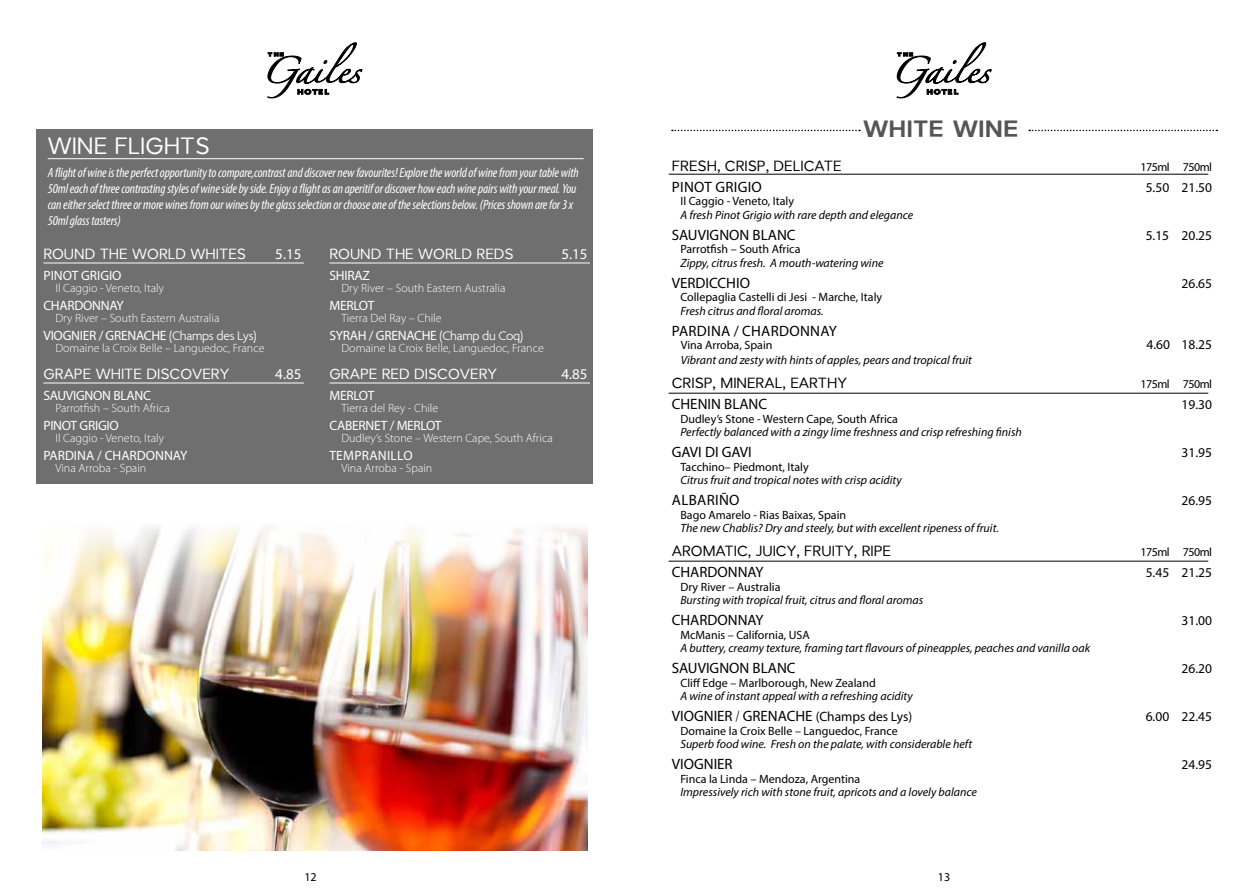
<style>
.page{position:relative;width:1259px;height:893px;background:#fff}
.page>*{position:absolute;margin:0;border:0;box-sizing:border-box;transform-origin:0 0}
.t1{font:24px "Larke Neue";color:#fff}
.t2{font:700 24px "Larke Neue";color:#545653}
.t3{font:15px "Myriad Pro";color:#000}
.t4{font:15px "Larke Neue";color:#fff}
.t5{font:15px "Larke Neue";color:#000}
.t6{font:15px "Myriad Pro";letter-spacing:.02em;color:#000}
.t7{font:15px "Myriad Pro";color:#fff}
.t8{font:italic condensed 13.5px/16.2px "Myriad Pro";letter-spacing:-.01em;color:#fff}
.t9{font:13.5px "Myriad Pro";letter-spacing:-.02em;color:#fff}
.t10{font:13.5px "Myriad Pro";color:#000}
.t11{font:13.5px "Myriad Pro";color:#fff}
.t12{font:13.5px "Myriad Pro";letter-spacing:.02em;color:#fff}
.t13{font:italic 12px "Myriad Pro";color:#000}
.t14{font:12px "Myriad Pro";color:#000}
.t15{font:300 12px "Myriad Pro";color:#fff}
.t16{font:12px "Myriad Pro";letter-spacing:-.04em;color:#000}
.s1{font-family:"Agenda";font-weight:300}
.s2{font-size:13.5px}
</style>
<div class="page">
<svg style="left:267px;top:42px;width:95px;height:56px"></svg>
<svg style="left:897px;top:42px;width:94px;height:56px"></svg>
<svg style="left:672px;top:130px;width:188px;height:1px"></svg>
<svg style="left:1029px;top:130px;width:188px;height:1px"></svg>
<hr style="left:668px;top:174px;width:540px;height:1px;background:#000">
<hr style="left:668px;top:393px;width:540px;height:1px;background:#000">
<hr style="left:668px;top:561px;width:540px;height:1px;background:#000">
<div style="left:36px;top:130px;width:557px;height:354px;background:#706f6f"></div>
<hr style="left:43px;top:263px;width:261px;height:1px;background:#fff">
<hr style="left:43px;top:383px;width:261px;height:1px;background:#fff">
<hr style="left:329px;top:263px;width:261px;height:1px;background:#fff">
<hr style="left:329px;top:383px;width:261px;height:1px;background:#fff">
<hr style="left:48px;top:158px;width:535px;height:1px;background:#fff">
<img style="left:43px;top:528px;width:544px;height:322px">
<h1 class="t1" style="left:48px;top:131px;width:163px">WINE FLIGHTS</h1>
<p class="t8" style="left:48px;top:164px;width:532px">A flight of wine is the perfect opportunity to compare,contrast and discover new favourites! Explore the world of wine from your table with 50ml each of three contrasting styles of wine side by side. Enjoy a flight as an aperitif or discover how each wine pairs with your meal. You can either select three or more wines from our wines by the glass selection or choose one of the selections below. (Prices shown are for 3 x 50ml glass tasters)</p>
<p class="t4" style="left:43px;top:245px;width:204px">ROUND THE WORLD WHITES</p>
<p class="t7" style="left:275px;top:245px;width:28px">5.15</p>
<p class="t11" style="left:44px;top:268px;width:80px">PINOT GRIGIO</p>
<p class="t15" style="left:55px;top:282px;width:110px">Il Caggio - Veneto, Italy</p>
<p class="t9" style="left:43px;top:298px;width:82px">CHARDONNAY</p>
<p class="t15" style="left:55px;top:312px;width:165px">Dry River – South Eastern Australia</p>
<p class="t9" style="left:43px;top:328px;width:215px">VIOGNIER / GRENACHE <span class="s1">(Champs des Lys)</span></p>
<p class="t15" style="left:55px;top:342px;width:211px">Domaine la Croix Belle – Languedoc, France</p>
<p class="t4" style="left:43px;top:365px;width:187px">GRAPE WHITE DISCOVERY</p>
<p class="t7" style="left:275px;top:365px;width:28px">4.85</p>
<p class="t9" style="left:43px;top:388px;width:109px">SAUVIGNON BLANC</p>
<p class="t15" style="left:55px;top:402px;width:116px">Parrotfish – South Africa</p>
<p class="t9" style="left:43px;top:418px;width:77px">PINOT GRIGIO</p>
<p class="t15" style="left:55px;top:432px;width:110px">Il Caggio - Veneto, Italy</p>
<p class="t11" style="left:43px;top:448px;width:146px">PARDINA / CHARDONNAY</p>
<p class="t15" style="left:55px;top:462px;width:92px">Vina Arroba - Spain</p>
<p class="t4" style="left:329px;top:245px;width:186px">ROUND THE WORLD REDS</p>
<p class="t7" style="left:561px;top:245px;width:28px">5.15</p>
<p class="t9" style="left:329px;top:268px;width:42px">SHIRAZ</p>
<p class="t15" style="left:341px;top:282px;width:165px">Dry River – South Eastern Australia</p>
<p class="t9" style="left:329px;top:298px;width:46px">MERLOT</p>
<p class="t15" style="left:341px;top:312px;width:102px">Tierra Del Ray – Chile</p>
<p class="t9" style="left:329px;top:328px;width:195px">SYRAH / GRENACHE <span class="s1">(Champ du Coq)</span></p>
<p class="t15" style="left:341px;top:342px;width:204px">Domaine la Croix Belle, Languedoc, France</p>
<p class="t4" style="left:329px;top:365px;width:169px">GRAPE RED DISCOVERY</p>
<p class="t7" style="left:561px;top:365px;width:28px">4.85</p>
<p class="t9" style="left:329px;top:388px;width:46px">MERLOT</p>
<p class="t15" style="left:341px;top:402px;width:98px">Tierra del Rey - Chile</p>
<p class="t9" style="left:329px;top:418px;width:114px">CABERNET / MERLOT</p>
<p class="t15" style="left:341px;top:432px;width:213px">Dudley’s Stone – Western Cape, South Africa</p>
<p class="t12" style="left:329px;top:448px;width:85px">TEMPRANILLO</p>
<p class="t15" style="left:341px;top:462px;width:92px">Vina Arroba - Spain</p>
<h1 class="t2" style="left:863px;top:114px;width:157px">WHITE WINE</h1>
<p class="t5" style="left:672px;top:157px;width:171px">FRESH, CRISP, DELICATE</p>
<p class="t16" style="left:1140px;top:159px;width:73px">175ml 750ml</p>
<p class="t6" style="left:672px;top:178px;width:91px">PINOT GRIGIO</p>
<p class="t10" style="left:1145px;top:179px;width:68px">5.50 21.50</p>
<p class="t14" style="left:680px;top:194px;width:115px">Il Caggio - Veneto, Italy</p>
<p class="t13" style="left:680px;top:207px;width:234px">A fresh Pinot Grigio with rare depth and elegance</p>
<p class="t3" style="left:672px;top:226px;width:125px">SAUVIGNON BLANC</p>
<p class="t10" style="left:1145px;top:227px;width:68px">5.15 20.25</p>
<p class="t14" style="left:680px;top:242px;width:122px">Parrotfish – South Africa</p>
<p class="t13" style="left:680px;top:255px;width:205px">Zippy, citrus fresh. A mouth-watering wine</p>
<p class="t3" style="left:672px;top:274px;width:80px">VERDICCHIO</p>
<p class="t10" style="left:1181px;top:275px;width:32px">26.65</p>
<p class="t14" style="left:680px;top:290px;width:203px">Collepaglia Castelli di Jesi - Marche, Italy</p>
<p class="t13" style="left:680px;top:303px;width:145px">Fresh citrus and floral aromas.</p>
<p class="t6" style="left:672px;top:322px;width:166px">PARDINA / CHARDONNAY</p>
<p class="t14" style="left:681px;top:338px;width:93px">Vina Arroba, Spain</p>
<p class="t10" style="left:1146px;top:337px;width:67px">4.60 18.25</p>
<p class="t13" style="left:681px;top:353px;width:293px">Vibrant and zesty with hints of apples, pears and tropical fruit</p>
<p class="t5" style="left:672px;top:374px;width:177px">CRISP, MINERAL, EARTHY</p>
<p class="t16" style="left:1140px;top:377px;width:73px">175ml 750ml</p>
<p class="t3" style="left:672px;top:395px;width:97px">CHENIN BLANC</p>
<p class="t10" style="left:1181px;top:397px;width:32px">19.30</p>
<p class="t14" style="left:680px;top:411px;width:219px">Dudley’s Stone - Western Cape, South Africa</p>
<p class="t13" style="left:680px;top:425px;width:343px">Perfectly balanced with a zingy lime freshness and crisp refreshing finish</p>
<p class="t3" style="left:672px;top:443px;width:81px">GAVI DI GAVI</p>
<p class="t10" style="left:1181px;top:445px;width:32px">31.95</p>
<p class="t14" style="left:680px;top:459px;width:130px">Tacchino– Piedmont, Italy</p>
<p class="t13" style="left:680px;top:473px;width:223px">Citrus fruit and tropical notes with crisp acidity</p>
<p class="t6" style="left:672px;top:491px;width:69px">ALBARIÑO</p>
<p class="t10" style="left:1181px;top:493px;width:32px">26.95</p>
<p class="t14" style="left:680px;top:507px;width:167px">Bago Amarelo - Rias Baixas, Spain</p>
<p class="t13" style="left:680px;top:521px;width:320px">The new Chablis? Dry and steely, but with excellent ripeness of fruit.</p>
<p class="t5" style="left:672px;top:542px;width:221px">AROMATIC, JUICY, FRUITY, RIPE</p>
<p class="t16" style="left:1140px;top:545px;width:73px">175ml 750ml</p>
<p class="t3" style="left:672px;top:563px;width:93px">CHARDONNAY</p>
<p class="t10" style="left:1145px;top:565px;width:68px">5.45 21.25</p>
<p class="t14" style="left:680px;top:579px;width:102px">Dry River – Australia</p>
<p class="t13" style="left:680px;top:593px;width:244px">Bursting with tropical fruit, citrus and floral aromas</p>
<p class="t3" style="left:672px;top:611px;width:93px">CHARDONNAY</p>
<p class="t10" style="left:1181px;top:613px;width:32px">31.00</p>
<p class="t14" style="left:680px;top:627px;width:131px">McManis – California, USA</p>
<p class="t13" style="left:680px;top:641px;width:411px">A buttery, creamy texture, framing tart flavours of pineapples, peaches and vanilla oak</p>
<p class="t3" style="left:672px;top:659px;width:125px">SAUVIGNON BLANC</p>
<p class="t10" style="left:1181px;top:661px;width:32px">26.20</p>
<p class="t14" style="left:680px;top:675px;width:197px">Cliff Edge – Marlborough, New Zealand</p>
<p class="t13" style="left:680px;top:689px;width:234px">A wine of instant appeal with a refreshing acidity</p>
<p class="t3" style="left:672px;top:707px;width:242px">VIOGNIER / GRENACHE <span class="s2">(Champs des Lys)</span></p>
<p class="t10" style="left:1145px;top:709px;width:68px">6.00 22.45</p>
<p class="t14" style="left:680px;top:723px;width:219px">Domaine la Croix Belle – Languedoc, France</p>
<p class="t13" style="left:680px;top:737px;width:293px">Superb food wine. Fresh on the palate, with considerable heft</p>
<p class="t3" style="left:672px;top:755px;width:62px">VIOGNIER</p>
<p class="t10" style="left:1181px;top:757px;width:32px">24.95</p>
<p class="t14" style="left:680px;top:771px;width:181px">Finca la Linda – Mendoza, Argentina</p>
<p class="t13" style="left:680px;top:785px;width:298px">Impressively rich with stone fruit, apricots and a lovely balance</p>
<p class="t14" style="left:304px;top:869px;width:14px">12</p>
<p class="t14" style="left:938px;top:869px;width:14px">13</p>
</div>
